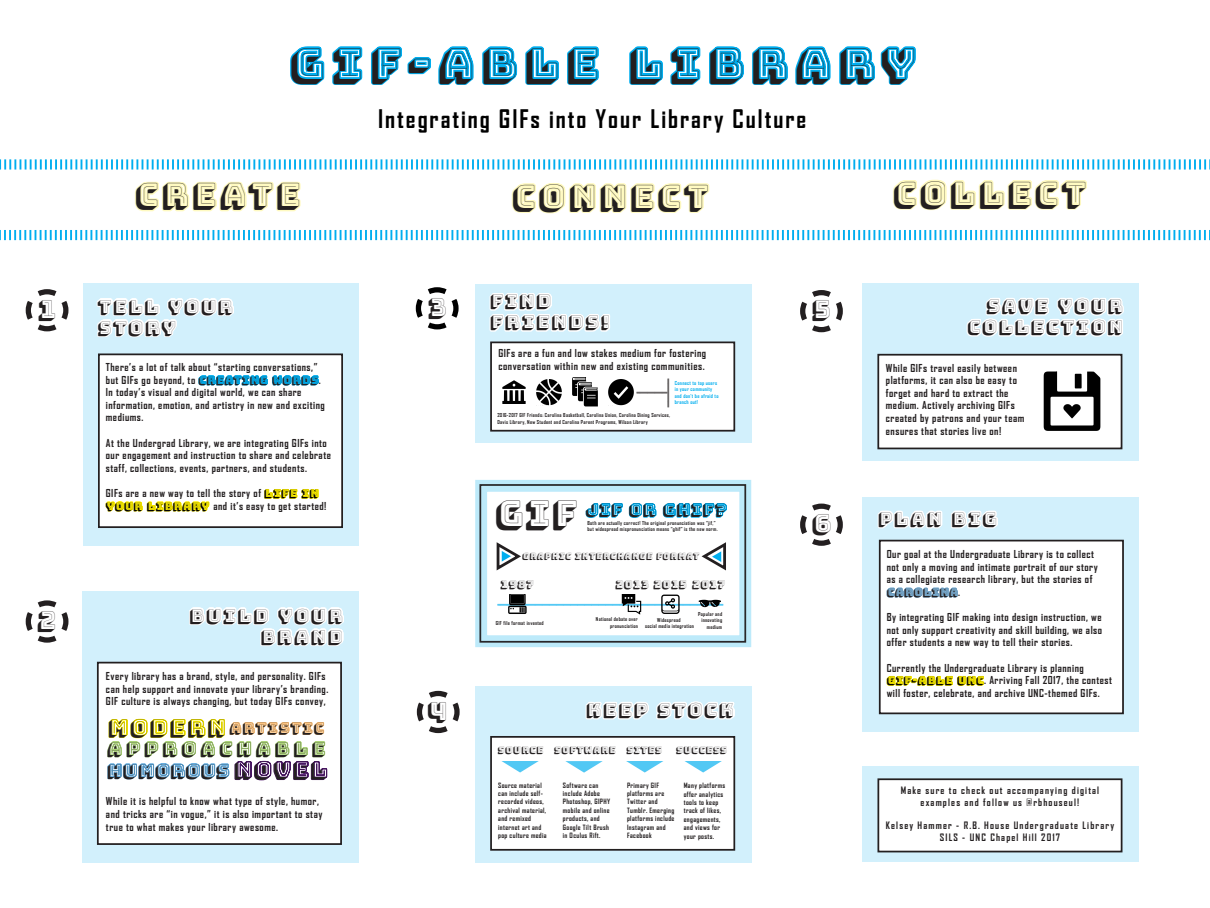
<style>
.page{position:relative;width:1210px;height:908px;background:#fff}
.page>*{position:absolute;margin:0;border:0;box-sizing:border-box;transform-origin:0 0}
.t1{font:42px "Bungee Shade";letter-spacing:.2em;color:#231f20}
.t2{font:35px "Bungee Shade";color:#231f20}
.t3{font:31.5px "Bungee Shade";letter-spacing:.12em;color:#231f20}
.t4{font:700 24.5px "Agency FB";letter-spacing:.08em;color:#000}
.t5{font:24.5px "Bungee Shade";color:#231f20}
.t6{font:17.5px/21px "Bungee Shade";letter-spacing:.12em;color:#231f20}
.t7{font:17.5px "Bungee Shade";letter-spacing:.25em;color:#231f20}
.t8{font:17.15px "Bungee Shade";letter-spacing:.05em;color:#231f20}
.t9{font:15.75px "Bungee Shade";letter-spacing:.05em;color:#231f20}
.t10{font:14px "Bungee Shade";letter-spacing:.1em;color:#231f20}
.t11{font:700 10.5px/12.6px "Agency FB";letter-spacing:.05em;color:#231f20}
.t12{font:10.5px "Bungee Shade";letter-spacing:.05em;color:#231f20}
.t13{font:700 9.8px/11.8px "Agency FB";letter-spacing:.12em;color:#231f20;text-align:center}
.t14{font:9.1px "Bungee Shade";letter-spacing:.05em;color:#231f20}
.t15{font:8.4px "Bungee Shade";color:#231f20}
.t16{font:700 7px/8.4px "Agency FB";letter-spacing:.05em;color:#231f20}
.t17{font:700 5.25px/6.3px "Agency FB";letter-spacing:.05em;color:#231f20}
.t18{font:700 5.25px/6.3px "Agency FB";letter-spacing:.05em;color:#00aeef}
.s1{font-family:"Bungee Shade";font-weight:400}
.s2{font-family:"Bungee Shade";font-weight:400;color:#000}
.s3{font-size:21px}
.s4{font-family:"Agency FB";font-weight:700}
</style>
<div class="page">
<svg style="left:290px;top:46px;width:309px;height:39px"></svg>
<svg style="left:629px;top:46px;width:287px;height:39px"></svg>
<div style="left:83px;top:283px;width:276px;height:262px;background:#d2f0fc"></div>
<div style="left:99px;top:354px;width:243px;height:173px;background:#fff"></div>
<div style="left:98px;top:353px;width:245px;height:175px;border:2px solid #231f20"></div>
<div style="left:83px;top:591px;width:276px;height:271px;background:#d2f0fc"></div>
<svg style="left:25px;top:600px;width:44px;height:43px"></svg>
<svg style="left:189px;top:607px;width:155px;height:39px"></svg>
<div style="left:98px;top:662px;width:243px;height:181px;background:#fff"></div>
<div style="left:97px;top:661px;width:245px;height:183px;border:2px solid #231f20"></div>
<div style="left:475px;top:686px;width:276px;height:176px;background:#d2f0fc"></div>
<svg style="left:585px;top:701px;width:150px;height:19px"></svg>
<div style="left:491px;top:736px;width:243px;height:113px;background:#fff"></div>
<div style="left:490px;top:735px;width:245px;height:115px;border:2px solid #231f20"></div>
<div style="left:862px;top:497px;width:276px;height:234px;background:#d2f0fc"></div>
<svg style="left:800px;top:503px;width:43px;height:43px"></svg>
<svg style="left:877px;top:510px;width:121px;height:19px"></svg>
<div style="left:879px;top:540px;width:244px;height:173px;background:#fff"></div>
<div style="left:879px;top:539px;width:245px;height:175px;border:2px solid #231f20"></div>
<svg style="left:475px;top:479px;width:276px;height:168px"></svg>
<div style="left:862px;top:766px;width:276px;height:95px;background:#d2f0fc"></div>
<svg style="left:264px;top:489px;width:55px;height:10px"></svg>
<svg style="left:105px;top:501px;width:105px;height:11px"></svg>
<svg style="left:886px;top:587px;width:72px;height:11px"></svg>
<svg style="left:886px;top:675px;width:98px;height:11px"></svg>
<svg style="left:416px;top:690px;width:44px;height:44px"></svg>
<svg style="left:107px;top:718px;width:221px;height:62px"></svg>
<div style="left:479px;top:484px;width:267px;height:158px;border:2px solid #231f20"></div>
<svg style="left:585px;top:503px;width:142px;height:15px"></svg>
<svg style="left:497px;top:603px;width:226px;height:2px"></svg>
<img style="left:505px;top:594px;width:23px;height:20px">
<img style="left:620px;top:594px;width:23px;height:20px">
<img style="left:659px;top:594px;width:23px;height:19px">
<img style="left:698px;top:599px;width:23px;height:9px">
<svg style="left:496px;top:542px;width:230px;height:29px"></svg>
<svg style="left:0;top:159px;width:1210px;height:319px"></svg>
<div style="left:878px;top:779px;width:243px;height:72px;background:#fff"></div>
<div style="left:877px;top:778px;width:245px;height:74px;border:2px solid #231f20"></div>
<svg style="left:501px;top:761px;width:38px;height:11px"></svg>
<svg style="left:565px;top:761px;width:38px;height:11px"></svg>
<svg style="left:626px;top:761px;width:37px;height:11px"></svg>
<svg style="left:684px;top:761px;width:38px;height:11px"></svg>
<img style="left:1059px;top:403px;width:26px;height:17px">
<h1 class="t1" style="left:290px;top:39px;width:626px">GIF-ABLE LIBRARY</h1>
<h3 class="t4" style="left:378px;top:103px;width:430px">Integrating GIFs into Your Library Culture</h3>
<h3 class="t3" style="left:135px;top:177px;width:166px">CREATE</h3>
<h3 class="t3" style="left:512px;top:178px;width:197px">CONNECT</h3>
<h3 class="t3" style="left:893px;top:175px;width:194px">COLLECT</h3>
<h3 class="t5" style="left:38px;top:295px;width:19px">1</h3>
<h3 class="t6" style="left:98px;top:296px;width:136px">TELL YOUR<br>STORY</h3>
<p class="t11" style="left:106px;top:360px;width:220px">There’s a lot of talk about “starting conversations,” but GIFs go beyond, to <span class="s1">CREATING WORDS</span>.<br>In today’s visual and digital world, we can share information, emotion, and artistry in new and exciting mediums.</p>
<p class="t11" style="left:106px;top:436px;width:227px">At the Undergrad Library, we are integrating GIFs into our engagement and instruction to share and celebrate staff, collections, events, partners, and students.</p>
<p class="t11" style="left:106px;top:486px;width:222px">GIFs are a new way to tell the story of <span class="s2">LIFE IN<br>YOUR LIBRARY</span> and it’s easy to get started!</p>
<h3 class="t5" style="left:38px;top:606px;width:20px">2</h3>
<h3 class="t6" style="left:190px;top:605px;width:155px;text-align:right">BUILD YOUR<br>BRAND</h3>
<p class="t11" style="left:106px;top:669px;width:224px">Every library has a brand, style, and personality. GIFs can help support and innovate your library’s branding.<br>GIF culture is always changing, but today GIFs convey,</p>
<h3 class="t10" style="left:108px;top:719px;width:217px"><span class="s3">MODERN</span> ARTISTIC</h3>
<h3 class="t7" style="left:107px;top:738px;width:219px">APPROACHABLE</h3>
<h3 class="t8" style="left:107px;top:760px;width:222px">HUMOROUS <span class="s3">NOVEL</span></h3>
<p class="t11" style="left:106px;top:794px;width:218px">While it is helpful to know what type of style, humor, and tricks are “in vogue,” it is also important to stay true to what makes your library awesome.</p>
<h3 class="t5" style="left:428px;top:293px;width:20px">3</h3>
<h3 class="t6" style="left:490px;top:290px;width:121px">FIND<br>FRIENDS!</h3>
<p class="t11" style="left:498px;top:346px;width:209px">GIFs are a fun and low stakes medium for fostering conversation within new and existing communities.</p>
<p class="t18" style="left:675px;top:380px;width:45px">Connect to top users in your community and don’t be afraid to branch out!</p>
<p class="t17" style="left:497px;top:412px;width:174px">2016-2017 GIF Friends: Carolina Basketball, Carolina Union, Carolina Dining Services,<br>Davis Library, New Student and Carolina Parent Programs, Wilson Library</p>
<h2 class="t2" style="left:495px;top:493px;width:83px">GIF</h2>
<h3 class="t9" style="left:586px;top:500px;width:142px">JIF OR GHIF?</h3>
<p class="t17" style="left:587px;top:519px;width:132px">Both are actually correct! The original pronunciation was “jif,” but widespread mispronunciation means “ghif” is the new norm.</p>
<p class="t15" style="left:522px;top:551px;width:180px">GRAPHIC INTERCHANGE FORMAT</p>
<h3 class="t5" style="left:427px;top:697px;width:21px">4</h3>
<p class="t12" style="left:500px;top:578px;width:35px">1987</p>
<p class="t12" style="left:615px;top:578px;width:111px">2013 2015 2017</p>
<p class="t17" style="left:496px;top:619px;width:49px">GIF file format invented</p>
<p class="t17" style="left:596px;top:616px;width:43px;text-align:right">National debate over pronunciation</p>
<p class="t17" style="left:645px;top:616px;width:50px;text-align:center">Widespread<br>social media integration</p>
<p class="t17" style="left:698px;top:610px;width:25px;text-align:right">Popular and innovating medium</p>
<h3 class="t6" style="left:586px;top:699px;width:149px">KEEP STOCK</h3>
<p class="t14" style="left:498px;top:744px;width:166px">SOURCE SOFTWARE SITES</p>
<p class="t14" style="left:676px;top:744px;width:52px">SUCCESS</p>
<p class="t16" style="left:498px;top:780px;width:50px">Source material can include self&shy;recorded videos, archival material, and remixed internet art and pop culture media</p>
<p class="t16" style="left:563px;top:780px;width:49px">Software can include Adobe<br>Photoshop, GIPHY mobile and online products, and<br>Google Tilt Brush in Oculus Rift.</p>
<p class="t16" style="left:627px;top:780px;width:49px">Primary GIF platforms are<br>Twitter and<br>Tumblr. Emerging platforms include<br>Instagram and<br>Facebook</p>
<p class="t16" style="left:684px;top:780px;width:43px">Many platforms offer analytics tools to keep track of likes, engagements, and views for your posts.</p>
<h3 class="t5" style="left:812px;top:295px;width:20px">5</h3>
<h3 class="t6" style="left:967px;top:295px;width:157px;text-align:right">SAVE YOUR<br>COLLECTION</h3>
<p class="t11" style="left:886px;top:361px;width:140px">While GIFs travel easily between platforms, it can also be easy to forget and hard to extract the medium. Actively archiving GIFs created by patrons and your team ensures that stories live on!</p>
<h3 class="t5" style="left:812px;top:509px;width:21px">6</h3>
<h3 class="t6" style="left:878px;top:508px;width:120px">PLAN BIG</h3>
<p class="t11" style="left:886px;top:547px;width:213px">Our goal at the Undergraduate Library is to collect not only a moving and intimate portrait of our story as a collegiate research library, but the stories of</p>
<p class="t12" style="left:886px;top:586px;width:75px">CAROLINA<span class="s4">.</span></p>
<p class="t11" style="left:886px;top:610px;width:217px;text-align:justify">By integrating GIF making into design instruction, we not only support creativity and skill building, we also offer students a new way to tell their stories.</p>
<p class="t11" style="left:886px;top:660px;width:227px">Currently the Undergraduate Library is planning<br><span class="s2">GIF-ABLE UNC</span>. Arriving Fall 2017, the contest will foster, celebrate, and archive UNC-themed GIFs.</p>
<p class="t13" style="left:900px;top:783px;width:200px">Make sure to check out accompanying digital examples and follow us @rbhouseul!</p>
<p class="t13" style="left:885px;top:819px;width:230px">Kelsey Hammer - R.B. House Undergraduate Library<br>SILS - UNC Chapel Hill 2017</p>
</div>
